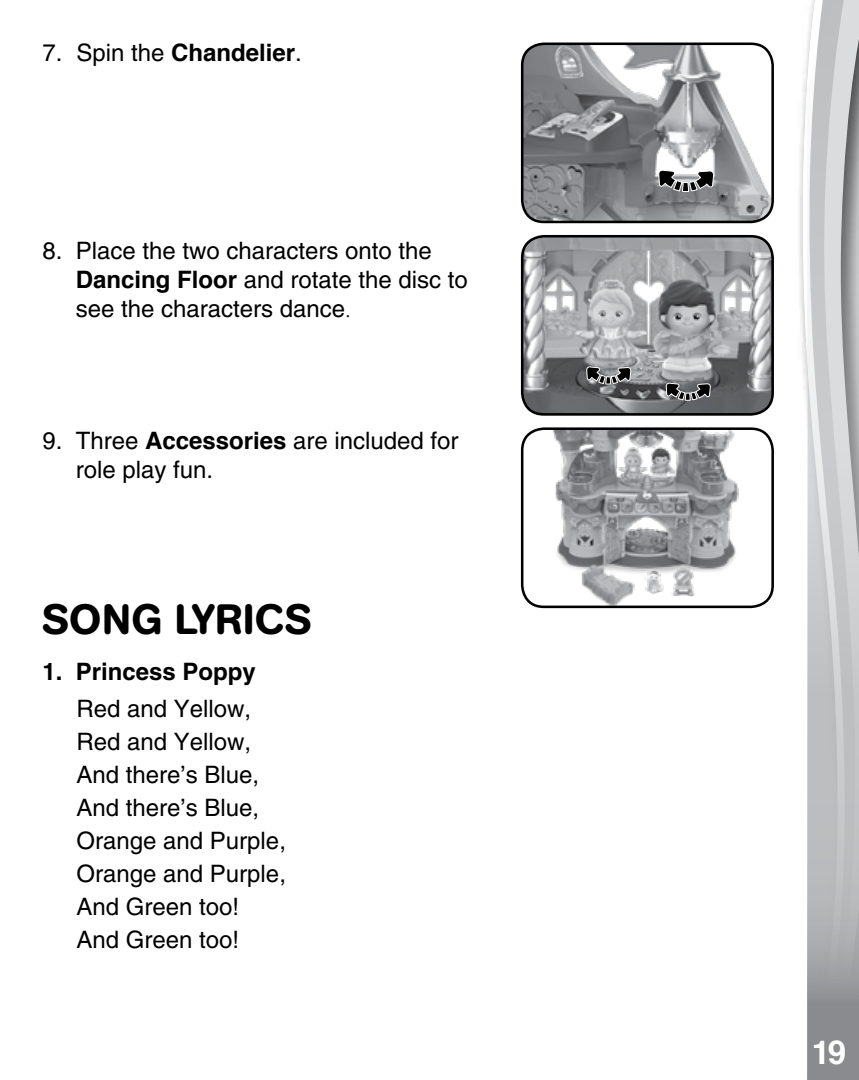
<style>
.page{position:relative;width:859px;height:1080px;background:#fff}
.page>*{position:absolute;margin:0;border:0;box-sizing:border-box;transform-origin:0 0}
.t1{font:500 42px "AG Book Rounded";letter-spacing:.02em;color:#000}
.t2{font:700 33px "Helvetica";color:#fff}
.t3{font:700 33px "Helvetica";color:#fff}
.t4{font:24px/33px "Helvetica";color:#000}
.t5{font:700 24px "Helvetica";color:#000}
.s1{font-weight:700}
.s2{font-family:"Adobe Song Std";font-weight:300}
.s3{font-family:"PJ Masks";font-size:27px}
</style>
<div class="page">
<div style="left:795px;top:0;width:64px;height:1080px;background:#000;opacity:.75"></div>
<svg style="left:802px;top:0;width:5px;height:1080px"></svg>
<svg style="left:807px;top:0;width:52px;height:1080px"></svg>
<div style="left:788px;top:1036px;width:18px;height:44px;background:#fff"></div>
<img style="left:522px;top:44px;width:251px;height:178px">
<div style="left:521px;top:43px;width:253px;height:180px;border:3px solid #000;border-radius:22px"></div>
<svg style="left:658px;top:146px;width:56px;height:66px"></svg>
<img style="left:522px;top:236px;width:251px;height:178px">
<div style="left:521px;top:235px;width:253px;height:181px;border:3px solid #000;border-radius:22px"></div>
<svg style="left:586px;top:347px;width:46px;height:53px"></svg>
<svg style="left:665px;top:363px;width:46px;height:53px"></svg>
<img style="left:553px;top:431px;width:186px;height:173px">
<div style="left:521px;top:427px;width:253px;height:181px;border:3px solid #000;border-radius:22px"></div>
<p class="t4" style="left:43px;top:36px;width:261px">7. Spin the <span class="s1">Chandelier</span>.</p>
<p class="t4" style="left:76px;top:236px;width:394px;line-height:28.8px;text-indent:-33px">8. Place the two characters onto the<br><span class="s1">Dancing Floor</span> and rotate the disc to see the characters dance<span class="s2">.</span></p>
<p class="t4" style="left:76px;top:426px;width:384px;line-height:28.8px;text-indent:-33px">9. Three <span class="s1">Accessories</span> are included for role play fun.</p>
<h1 class="t1" style="left:43px;top:595px;width:270px">SONG LYRICS</h1>
<p class="t5" style="left:43px;top:657px;width:215px">1. Princess Poppy</p>
<p class="t4" style="left:77px;top:692px;width:211px">Red and Yellow,<br>Red and Yellow,<br>And there’s Blue,<br>And there’s Blue,<br>Orange and Purple,<br>Orange and Purple,<br>And Green too!<br>And Green too!</p>
<h2 class="t2" style="left:821px;top:1023px;width:38px">19<span class="s3">19</span></h2>
<h2 class="t3" style="left:812px;top:1030px;width:36px">19</h2>
</div>
